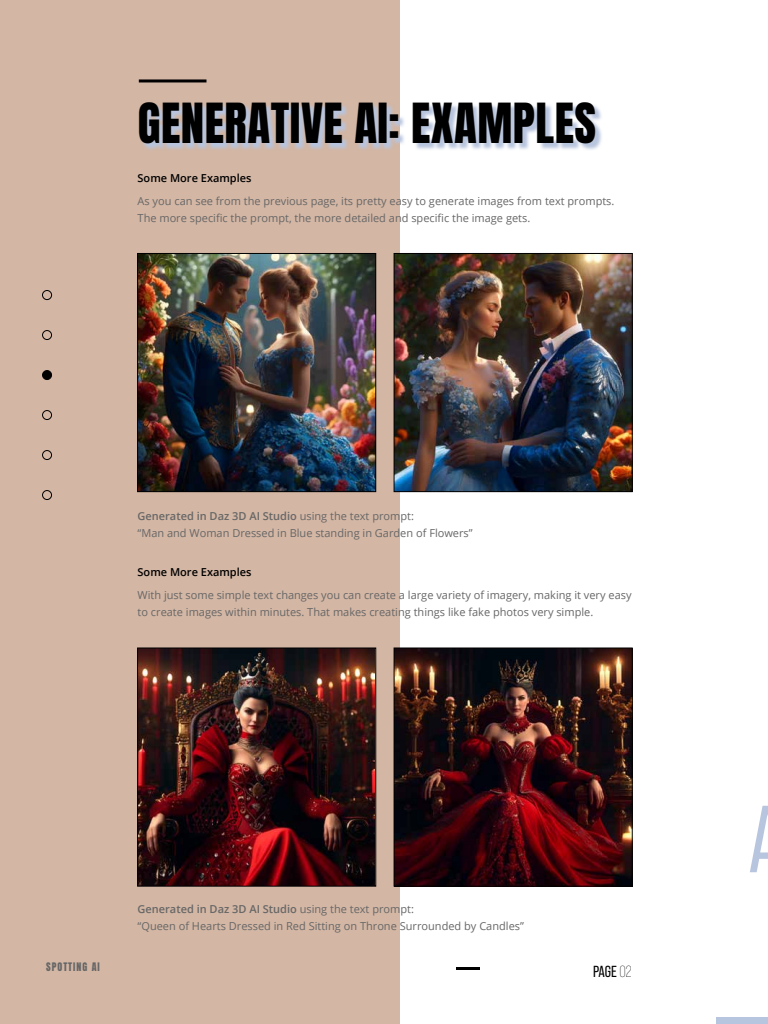
<style>
.page{position:relative;width:768px;height:1024px;background:#fff}
.page>*{position:absolute;margin:0;border:0;box-sizing:border-box;transform-origin:0 0}
.t1{font:95px "Bebas Neue";color:#b8c5de}
.t2{font:47px "Anton";letter-spacing:.01em;color:#000}
.t3{font:16px "Bebas Neue Pro";color:#000}
.t4{font:11px/17px "Open Sans";color:#676767}
.t5{font:600 11px "Open Sans";color:#000}
.t6{font:10px "Anton";letter-spacing:.1em;color:#676767}
.s1{font-weight:600}
.s2{font-weight:300}
</style>
<div class="page">
<div style="left:0;top:0;width:400px;height:1024px;background:#d3b6a4"></div>
<hr style="left:456px;top:967px;width:24px;height:3px;background:#000">
<hr style="left:139px;top:79px;width:68px;height:3px;background:#000">
<div style="left:42px;top:290px;width:10px;height:10px;border:1px solid #000;border-radius:50%"></div>
<div style="left:42px;top:330px;width:10px;height:10px;border:1px solid #000;border-radius:50%"></div>
<div style="left:43px;top:371px;width:9px;height:9px;background:#000;border-radius:50%"></div>
<div style="left:42px;top:370px;width:10px;height:10px;border:1px solid #000;border-radius:50%"></div>
<div style="left:42px;top:410px;width:10px;height:10px;border:1px solid #000;border-radius:50%"></div>
<div style="left:42px;top:450px;width:10px;height:10px;border:1px solid #000;border-radius:50%"></div>
<div style="left:42px;top:490px;width:10px;height:10px;border:1px solid #000;border-radius:50%"></div>
<img style="left:139px;top:255px;width:235px;height:235px">
<div style="left:137px;top:253px;width:239px;height:239px;border:1px solid #000"></div>
<img style="left:396px;top:255px;width:235px;height:235px">
<div style="left:394px;top:253px;width:239px;height:239px;border:1px solid #000"></div>
<img style="left:139px;top:650px;width:235px;height:235px">
<div style="left:137px;top:648px;width:239px;height:239px;border:1px solid #000"></div>
<img style="left:396px;top:650px;width:235px;height:235px">
<div style="left:394px;top:648px;width:239px;height:239px;border:1px solid #000"></div>
<svg style="left:142px;top:105px;width:460px;height:45px"></svg>
<h2 class="t2" style="left:138px;top:100px;width:460px">GENERATIVE AI: EXAMPLES</h2>
<p class="t5" style="left:138px;top:170px;width:116px">Some More Examples</p>
<p class="t4" style="left:138px;top:192px;width:478px">As you can see from the previous page, its pretty easy to generate images from text prompts.<br>The more specific the prompt, the more detailed and specific the image gets.</p>
<p class="t4" style="left:138px;top:507px;width:337px"><span class="s1">Generated in Daz 3D AI Studio</span> using the text prompt:<br>“Man and Woman Dressed in Blue standing in Garden of Flowers”</p>
<p class="t5" style="left:138px;top:565px;width:116px">Some More Examples</p>
<p class="t4" style="left:138px;top:587px;width:496px">With just some simple text changes you can create a large variety of imagery, making it very easy to create images within minutes. That makes creating things like fake photos very simple.</p>
<p class="t6" style="left:46px;top:962px;width:55px">SPOTTING AI</p>
<p class="t4" style="left:138px;top:901px;width:388px"><span class="s1">Generated in Daz 3D AI Studio</span> using the text prompt:<br>“Queen of Hearts Dressed in Red Sitting on Throne Surrounded by Candles”</p>
<h3 class="t3" style="left:593px;top:962px;width:40px">PAGE <span class="s2">02</span></h3>
<h1 class="t1" style="left:748px;top:788px;width:42px">A</h1>
<h1 class="t1" style="left:698px;top:1029px;width:17px;rotate:-90deg">I</h1>
</div>
